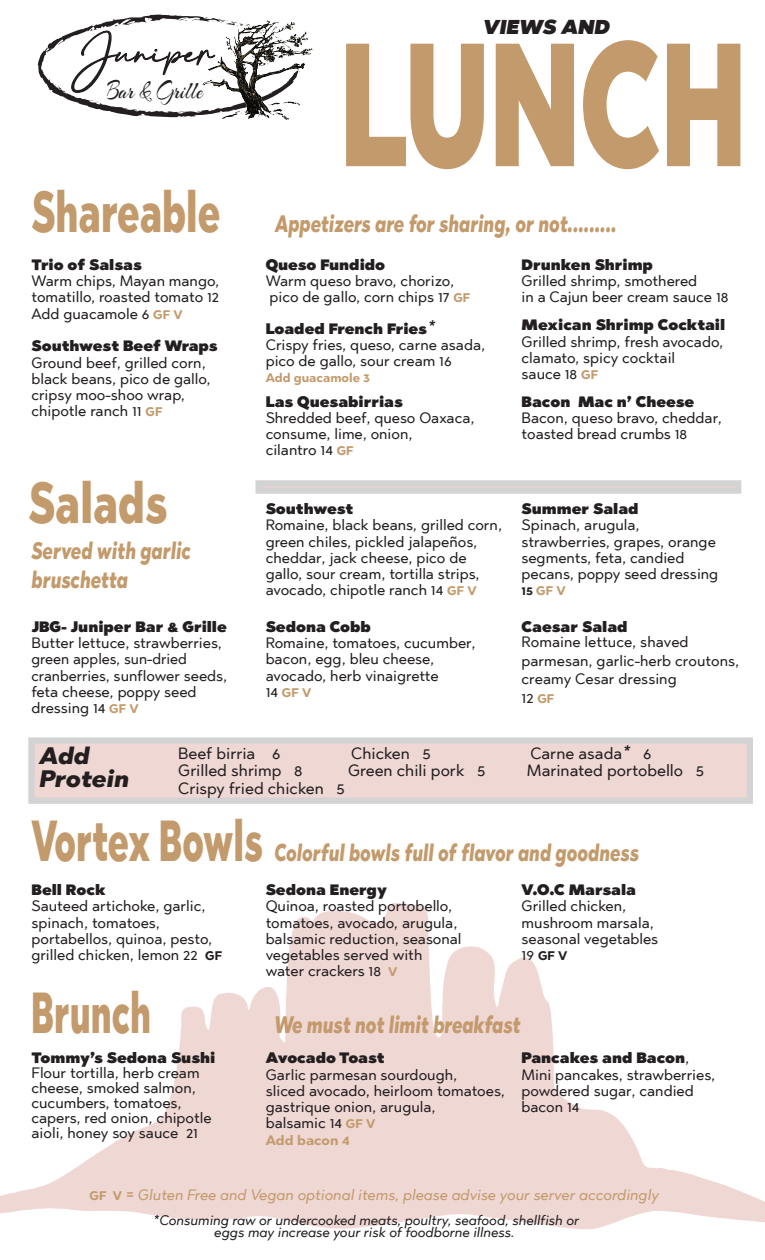
<style>
.page{position:relative;width:765px;height:1260px;background:#fff}
.page>*{position:absolute;margin:0;border:0;box-sizing:border-box;transform-origin:0 0}
.t1{font:900 175px "Abrade";color:#c39a6b;scale:.66 1}
.t2{font:900 57.5px "Abrade";color:#c39a6b;scale:.59 1}
.t3{font:900 57.5px "Abrade";color:#c39a6b;scale:.63 1}
.t4{font:900 57.5px "Abrade";color:#c39a6b;scale:.7 1}
.t5{font:900 57.5px "Abrade";color:#c39a6b;scale:.57 1}
.t6{font:27.25px "Arizonia";color:#231f20;scale:.69 1}
.t7{font:italic 900 23.75px/28.5px "Abrade";color:#c39a6b;scale:.7 1}
.t8{font:italic 900 23.75px/22.5px "Abrade";letter-spacing:-.01em;color:#231f20}
.t9{font:italic 900 20px "Abrade";color:#231f20}
.t10{font:16.25px "Abrade";color:#231f20}
.t11{font:15px/16.2px "Abrade";color:#231f20}
.t12{font:900 15px "Abrade";color:#231f20}
.t13{font:italic 15px "Abrade";color:#c39a6b}
.t14{font:italic 13.75px/12.5px "Abrade";color:#231f20;text-align:center}
.t15{font:700 13.75px "Abrade";color:#c39a6b}
.t16{font:700 12.5px "Abrade";color:#c39a6b}
.t17{font:700 12.5px "Abrade";color:#231f20}
.s1{font-weight:700;font-size:12.5px;color:#c39a6b}
.s2{font-weight:900}
.s3{font-style:italic;font-size:18.75px}
.s4{font-weight:400;font-size:15px;color:#231f20}
.s5{color:#231f20}
.s6{font-weight:700;font-size:12.5px}
.s7{font-weight:400;font-size:15px}
.s8{font-weight:700;font-style:normal;font-size:12.5px}
.s9{font-weight:500;font-style:normal}
</style>
<div class="page">
<svg style="left:38px;top:14px;width:147px;height:104px"></svg>
<img style="left:185px;top:16px;width:128px;height:104px">
<svg style="left:28px;top:737px;width:725px;height:67px;background:#e9d6d4"></svg>
<img style="left:0;top:903px;width:765px;height:327px">
<svg style="left:255px;top:480px;width:486px;height:14px;background:#d6d4d4"></svg>
<h3 class="t6" style="left:107px;top:73px;width:141px">Bar &amp; Grille</h3>
<h2 class="t3" style="left:31px;top:174px;width:301px">Shareable</h2>
<p class="t12" style="left:31px;top:255px;width:112px">Trio of Salsas</p>
<p class="t11" style="left:31px;top:272px;width:189px;text-align:justify">Warm chips, Mayan mango, tomatillo, roasted tomato 12<br>Add guacamole 6 <span class="s1">GF V</span></p>
<p class="t12" style="left:31px;top:336px;width:188px">Southwest Beef Wraps</p>
<p class="t11" style="left:31px;top:354px;width:181px">Ground beef, grilled corn, black beans, pico de gallo, cripsy moo-shoo wrap, chipotle ranch 11 <span class="s1">GF</span></p>
<h2 class="t4" style="left:28px;top:464px;width:200px">Salads</h2>
<h3 class="t7" style="left:32px;top:537px;width:229px">Served with garlic bruschetta</h3>
<p class="t12" style="left:31px;top:617px;width:197px">JBG- Juniper Bar &amp; Grille</p>
<p class="t11" style="left:31px;top:634px;width:197px">Butter lettuce, strawberries, green apples, sun-dried cranberries, sunflower seeds, feta cheese, poppy seed dressing 14 <span class="s1">GF V</span></p>
<h3 class="t9" style="left:483px;top:14px;width:128px">VIEWS AND</h3>
<h1 class="t1" style="left:340px;top:-11px;width:617px">LUNCH</h1>
<h3 class="t7" style="left:275px;top:210px;width:489px">Appetizers are for sharing, or not.........</h3>
<p class="t12" style="left:522px;top:255px;width:133px">Drunken Shrimp</p>
<p class="t11" style="left:522px;top:272px;width:208px">Grilled shrimp, smothered<br>in a Cajun beer cream sauce 18</p>
<p class="t12" style="left:266px;top:255px;width:121px">Queso Fundido</p>
<p class="t11" style="left:266px;top:272px;width:206px">Warm queso bravo, chorizo, pico de gallo, corn chips 17 <span class="s1">GF</span></p>
<p class="t11" style="left:266px;top:320px;width:221px"><span class="s2">Loaded French Fries</span><span class="s3">*<br></span>Crispy fries, queso, carne asada, pico de gallo, sour cream 16</p>
<p class="t16" style="left:266px;top:370px;width:106px">Add guacamole 3</p>
<p class="t12" style="left:266px;top:391px;width:139px">Las Quesabirrias</p>
<p class="t11" style="left:266px;top:409px;width:211px">Shredded beef, queso Oaxaca, consume, lime, onion,<br>cilantro 14 <span class="s1">GF</span></p>
<p class="t12" style="left:266px;top:499px;width:89px">Southwest</p>
<p class="t11" style="left:266px;top:517px;width:238px">Romaine, black beans, grilled corn, green chiles, pickled jalapeños, cheddar, jack cheese, pico de gallo, sour cream, tortilla strips, avocado, chipotle ranch 14 <span class="s1">GF V</span></p>
<p class="t12" style="left:266px;top:617px;width:107px">Sedona Cobb</p>
<p class="t11" style="left:266px;top:634px;width:211px">Romaine, tomatoes, cucumber, bacon, egg, bleu cheese, avocado, herb vinaigrette</p>
<p class="t16" style="left:266px;top:684px;width:47px"><span class="s4">14</span> GF V</p>
<p class="t12" style="left:522px;top:315px;width:205px">Mexican Shrimp Cocktail</p>
<p class="t11" style="left:522px;top:333px;width:203px">Grilled shrimp, fresh avocado, clamato, spicy cocktail<br>sauce 18 <span class="s1">GF</span></p>
<p class="t12" style="left:522px;top:391px;width:174px">Bacon Mac n’ Cheese</p>
<p class="t11" style="left:522px;top:409px;width:202px">Bacon, queso bravo, cheddar, toasted bread crumbs 18</p>
<p class="t12" style="left:522px;top:499px;width:118px">Summer Salad</p>
<p class="t11" style="left:522px;top:517px;width:198px">Spinach, arugula, strawberries, grapes, orange segments, feta, candied pecans, poppy seed dressing</p>
<p class="t16" style="left:522px;top:583px;width:46px"><span class="s5">15</span> GF V</p>
<p class="t12" style="left:522px;top:617px;width:107px">Caesar Salad</p>
<p class="t11" style="left:522px;top:632px;width:219px;line-height:18.8px">Romaine lettuce, shaved parmesan, garlic-herb croutons, creamy Cesar dressing<br>12 <span class="s1">GF</span></p>
<h3 class="t8" style="left:39px;top:744px;width:92px">Add<br>Protein</h3>
<p class="t10" style="left:178px;top:742px;width:104px">Beef birria 6</p>
<p class="t10" style="left:351px;top:742px;width:81px">Chicken 5</p>
<p class="t10" style="left:530px;top:742px;width:123px">Carne asada<span class="s3">*</span> 6</p>
<p class="t10" style="left:178px;top:760px;width:126px">Grilled shrimp 8</p>
<p class="t10" style="left:348px;top:760px;width:139px">Green chili pork 5</p>
<p class="t10" style="left:527px;top:760px;width:179px">Marinated portobello 5</p>
<p class="t10" style="left:178px;top:777px;width:168px">Crispy fried chicken 5</p>
<h2 class="t2" style="left:31px;top:802px;width:394px">Vortex Bowls</h2>
<p class="t12" style="left:31px;top:880px;width:76px">Bell Rock</p>
<p class="t11" style="left:31px;top:898px;width:192px">Sauteed artichoke, garlic, spinach, tomatoes, portabellos, quinoa, pesto, grilled chicken, lemon 22 <span class="s6">GF</span></p>
<h3 class="t7" style="left:274px;top:838px;width:522px">Colorful bowls full of flavor and goodness</h3>
<p class="t12" style="left:522px;top:880px;width:116px">V.O.C Marsala</p>
<p class="t11" style="left:522px;top:898px;width:138px">Grilled chicken, mushroom marsala, seasonal vegetables</p>
<p class="t17" style="left:522px;top:947px;width:47px"><span class="s7">19</span> GF V</p>
<p class="t12" style="left:266px;top:880px;width:123px">Sedona Energy</p>
<p class="t11" style="left:266px;top:898px;width:197px">Quinoa, roasted portobello, tomatoes, avocado, arugula, balsamic reduction, seasonal vegetables served with water crackers 18 <span class="s1">V</span></p>
<h2 class="t5" style="left:31px;top:975px;width:211px">Brunch</h2>
<p class="t12" style="left:31px;top:1048px;width:185px">Tommy’s Sedona Sushi</p>
<p class="t11" style="left:31px;top:1065px;width:182px;line-height:15px">Flour tortilla, herb cream cheese, smoked salmon, cucumbers, tomatoes, capers, red onion, chipotle aioli, honey soy sauce 21</p>
<h3 class="t7" style="left:274px;top:1011px;width:353px">We must not limit breakfast</h3>
<p class="t12" style="left:266px;top:1048px;width:120px">Avocado Toast</p>
<p class="t11" style="left:266px;top:1066px;width:241px">Garlic parmesan sourdough,<br>sliced avocado, heirloom tomatoes, gastrique onion, arugula,<br>balsamic 14 <span class="s1">GF V</span></p>
<p class="t15" style="left:266px;top:1131px;width:85px">Add bacon 4</p>
<p class="t11" style="left:522px;top:1050px;width:195px"><span class="s2">Pancakes and Bacon</span>,<br>Mini pancakes, strawberries, powdered sugar, candied bacon 14</p>
<p class="t13" style="left:89px;top:1185px;width:571px"><span class="s8">GF V</span> <span class="s9">=</span> Gluten Free and Vegan optional items, please advise your server accordingly</p>
<p class="t14" style="left:153px;top:1213px;width:427px">*Consuming raw or undercooked meats, poultry, seafood, shellfish or eggs may increase your risk of foodborne illness.</p>
</div>
